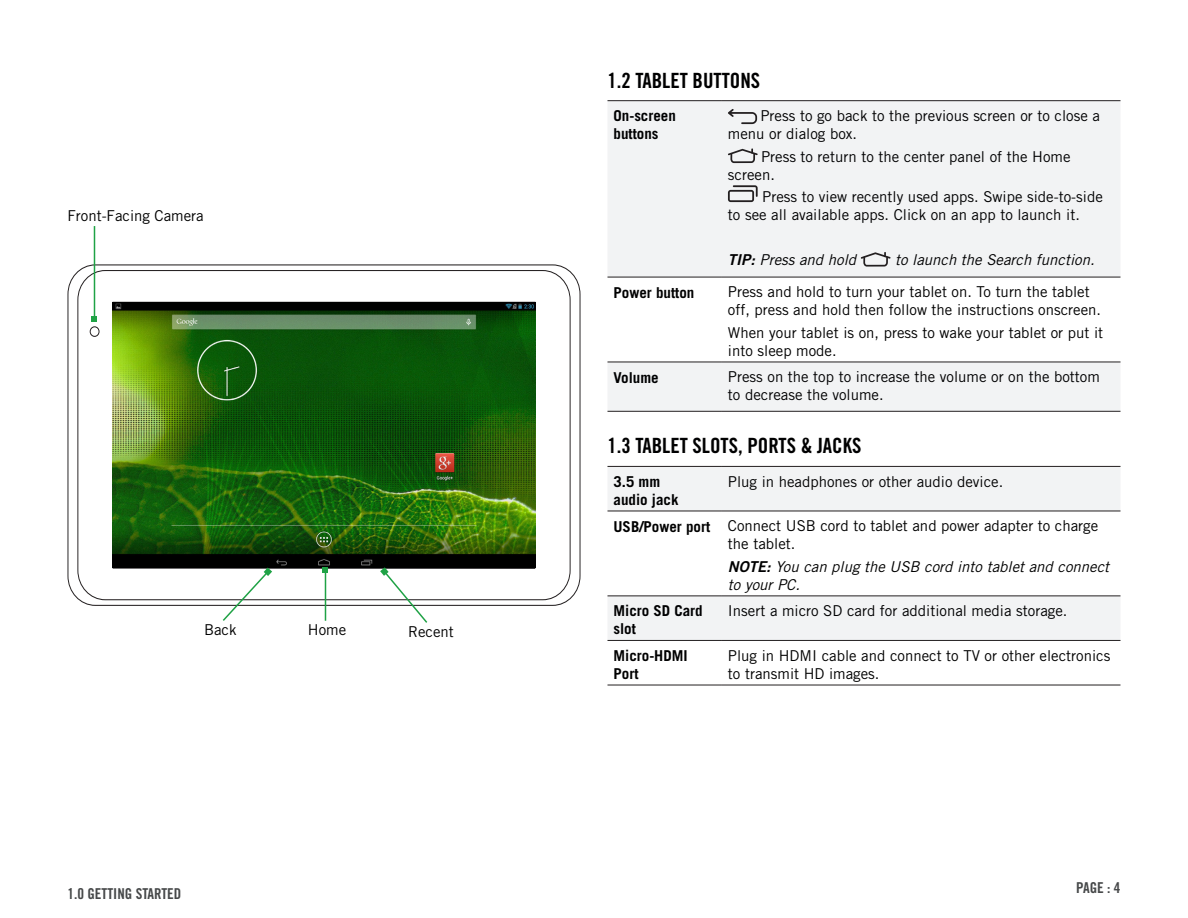
<style>
.page{position:relative;width:1188px;height:918px;background:#fff}
.page>*{position:absolute;margin:0;border:0;box-sizing:border-box;transform-origin:0 0}
.Head_2_-_After_Chart{font:21px "Trade Gothic LT Pro Bd Cn 20";color:#000001}
.Head_2{font:21px "Trade Gothic LT Pro Bd Cn 20";color:#000001}
.Table_Body{font:15px/18px "Trade Gothic LT Pro";color:#000001}
.Table__TIPS{font:15px/18px "Trade Gothic LT Pro";color:#000001}
.Table__TIPS-2{font:italic 15px/18px "Trade Gothic LT Pro";color:#000001}
.Table_Body_Bold{font:700 15px/18px "Trade Gothic LT Pro";color:#000001}
.Call_Out_-_Flush_Lef{font:15px "Trade Gothic LT Pro";color:#000001}
.Footer_Text{font:15px "Trade Gothic LT Pro Bd Cn 20";color:#464849}
.Call_Out_-_Flush_Rig{font:15px "Trade Gothic LT Pro";color:#000001}
.s1{font-family:"Trade Gothic LT Pro Bd 2 Obl";font-style:normal}
</style>
<div class="page">
<svg style="left:608px;top:101px;width:512px;height:310px;fill:#f2f3f4"></svg>
<hr style="left:608px;top:100px;width:114px;height:1px;background:#231f20">
<hr style="left:722px;top:100px;width:398px;height:1px;background:#231f20">
<hr style="left:608px;top:277px;width:114px;height:1px;background:#231f20">
<hr style="left:722px;top:277px;width:398px;height:1px;background:#231f20">
<hr style="left:608px;top:362px;width:114px;height:1px;background:#231f20">
<hr style="left:722px;top:362px;width:398px;height:1px;background:#231f20">
<hr style="left:608px;top:411px;width:114px;height:1px;background:#231f20">
<hr style="left:722px;top:411px;width:398px;height:1px;background:#231f20">
<svg style="left:728px;top:109px;width:29px;height:15px"></svg>
<svg style="left:728px;top:148px;width:30px;height:15px"></svg>
<svg style="left:728px;top:185px;width:30px;height:17px"></svg>
<svg style="left:861px;top:252px;width:30px;height:15px"></svg>
<svg style="left:608px;top:467px;width:512px;height:173px;fill:#f2f3f4"></svg>
<hr style="left:608px;top:466px;width:114px;height:1px;background:#231f20">
<hr style="left:722px;top:466px;width:398px;height:1px;background:#231f20">
<hr style="left:608px;top:511px;width:114px;height:1px;background:#231f20">
<hr style="left:722px;top:511px;width:398px;height:1px;background:#231f20">
<hr style="left:608px;top:596px;width:114px;height:1px;background:#231f20">
<hr style="left:722px;top:596px;width:398px;height:1px;background:#231f20">
<hr style="left:608px;top:640px;width:114px;height:1px;background:#231f20">
<hr style="left:722px;top:640px;width:398px;height:1px;background:#231f20">
<hr style="left:608px;top:685px;width:114px;height:1px;background:#231f20">
<hr style="left:722px;top:685px;width:398px;height:1px;background:#231f20">
<hr style="left:94px;top:226px;width:1px;height:93px;background:#1fa245">
<svg style="left:92px;top:316px;width:5px;height:6px"></svg>
<img style="left:112px;top:302px;width:424px;height:266px">
<svg style="left:221px;top:568px;width:51px;height:53px"></svg>
<svg style="left:380px;top:567px;width:49px;height:56px"></svg>
<hr style="left:325px;top:570px;width:1px;height:51px;background:#1fa245">
<svg style="left:322px;top:567px;width:6px;height:6px"></svg>
<p class="Call_Out_-_Flush_Lef" style="left:68px;top:206px;width:138px">Front-Facing Camera</p>
<p class="Call_Out_-_Flush_Rig" style="left:204px;top:621px;width:34px">Back</p>
<p class="Call_Out_-_Flush_Lef" style="left:308px;top:621px;width:40px">Home</p>
<p class="Call_Out_-_Flush_Lef" style="left:408px;top:622px;width:47px">Recent</p>
<p class="Footer_Text" style="left:68px;top:885px;width:115px">1.0 GETTING STARTED</p>
<p class="Head_2" style="left:608px;top:67px;width:154px">1.2 TABLET BUTTONS</p>
<p class="Table_Body_Bold" style="left:614px;top:107px;width:64px">On-screen buttons</p>
<p class="Table_Body" style="left:728px;top:107px;width:374px;text-indent:33px">Press to go back to the previous screen or to close a menu or dialog box.</p>
<p class="Table_Body" style="left:728px;top:147px;width:344px;text-indent:33px">Press to return to the center panel of the Home screen.</p>
<p class="Table_Body" style="left:728px;top:188px;width:377px;text-indent:34px">Press to view recently used apps. Swipe side-to-side to see all available apps. Click on an app to launch it.</p>
<p class="Table__TIPS-2" style="left:728px;top:251px;width:130px"><span class="s1">TIP:</span> Press and hold</p>
<p class="Table__TIPS-2" style="left:895px;top:251px;width:201px">to launch the Search function.</p>
<p class="Table_Body_Bold" style="left:614px;top:283px;width:82px">Power button</p>
<p class="Table_Body" style="left:728px;top:283px;width:375px">Press and hold to turn your tablet on. To turn the tablet off, press and hold then follow the instructions onscreen.</p>
<p class="Table_Body" style="left:728px;top:323px;width:377px">When your tablet is on, press to wake your tablet or put it into sleep mode.</p>
<p class="Table_Body_Bold" style="left:614px;top:368px;width:47px">Volume</p>
<p class="Table_Body" style="left:728px;top:368px;width:373px">Press on the top to increase the volume or on the bottom to decrease the volume.</p>
<p class="Head_2_-_After_Chart" style="left:608px;top:433px;width:255px">1.3 TABLET SLOTS, PORTS &amp; JACKS</p>
<p class="Table_Body_Bold" style="left:614px;top:472px;width:67px">3.5 mm audio jack</p>
<p class="Table_Body" style="left:728px;top:472px;width:277px">Plug in headphones or other audio device.</p>
<p class="Table_Body_Bold" style="left:614px;top:517px;width:98px">USB/Power port</p>
<p class="Table_Body" style="left:728px;top:517px;width:372px">Connect USB cord to tablet and power adapter to charge the tablet.</p>
<p class="Table__TIPS-2" style="left:728px;top:558px;width:383px"><span class="s1">NOTE:</span> You can plug the USB cord into tablet and connect to your PC.</p>
<p class="Table_Body_Bold" style="left:614px;top:602px;width:91px">Micro SD Card slot</p>
<p class="Table__TIPS" style="left:728px;top:602px;width:341px">Insert a micro SD card for additional media storage.</p>
<p class="Table_Body_Bold" style="left:614px;top:646px;width:76px">Micro-HDMI<br>Port</p>
<p class="Table__TIPS" style="left:728px;top:646px;width:384px">Plug in HDMI cable and connect to TV or other electronics to transmit HD images.</p>
<p class="Footer_Text" style="left:1076px;top:879px;width:46px">PAGE : 4</p>
</div>
